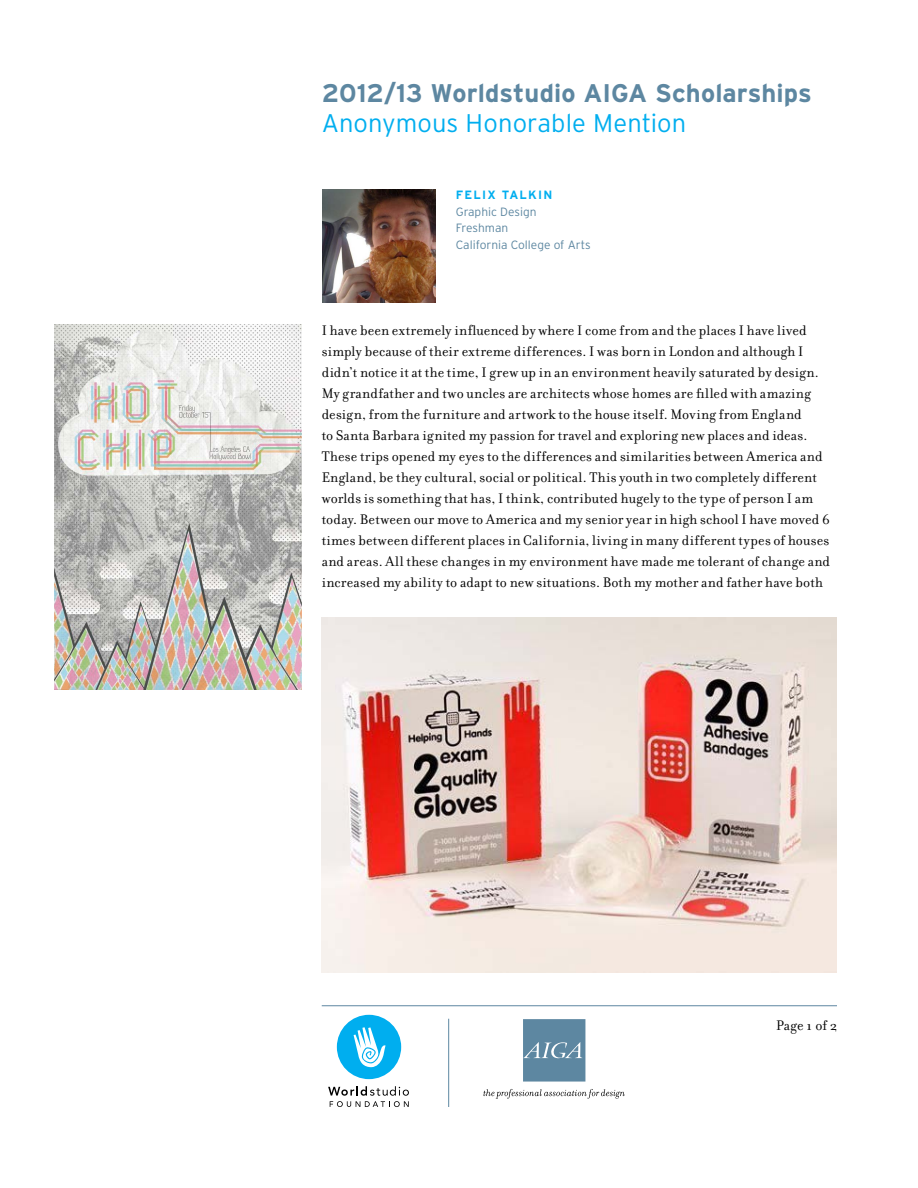
<style>
.page{position:relative;width:918px;height:1188px;background:#fff}
.page>*{position:absolute;margin:0;border:0;box-sizing:border-box;transform-origin:0 0}
.t1{font:700 25.5px "Interstate";color:#5d87a1}
.t2{font:300 25.5px "Interstate";letter-spacing:.005em;color:#00aeef}
.t3{font:15px/21px "Filosofia";letter-spacing:.015em;color:#000}
.t4{font:300 12px/16.5px "Interstate";color:#5d87a1}
.t5{font:700 12px "Interstate";color:#00aeef}
</style>
<div class="page">
<svg style="left:328px;top:1086px;width:81px;height:21px"></svg>
<div style="left:337px;top:1015px;width:64px;height:64px;background:#00aeef;border-radius:50%"></div>
<svg style="left:354px;top:1027px;width:32px;height:40px"></svg>
<svg style="left:523px;top:1019px;width:62px;height:63px;background:#678ea7"></svg>
<svg style="left:483px;top:1089px;width:142px;height:10px"></svg>
<hr style="left:322px;top:1005px;width:515px;height:1px;background:#5d87a1">
<hr style="left:448px;top:1019px;width:1px;height:88px;background:#5d87a1">
<img style="left:323px;top:189px;width:112px;height:114px">
<img style="left:322px;top:617px;width:515px;height:356px">
<img style="left:54px;top:324px;width:248px;height:365px">
<h1 class="t1" style="left:322px;top:78px;width:492px">2012/13 Worldstudio AIGA Scholarships</h1>
<h1 class="t2" style="left:322px;top:108px;width:366px">Anonymous Honorable Mention</h1>
<p class="t5" style="left:456px;top:189px;width:98px">Felix Talki n</p>
<p class="t4" style="left:456px;top:203px;width:137px">Graphic Design<br>Freshman<br>California College of Arts</p>
<p class="t3" style="left:322px;top:320px;width:510px">I have been extremely influenced by where I come from and the places I have lived simply because of their extreme differences. I was born in London and although I didn’t notice it at the time, I grew up in an environment heavily saturated by design.<br>My grandfather and two uncles are architects whose homes are filled with amazing design, from the furniture and artwork to the house itself. Moving from England<br>to Santa Barbara ignited my passion for travel and exploring new places and ideas.<br>These trips opened my eyes to the differences and similarities between America and England, be they cultural, social or political. This youth in two completely different worlds is something that has, I think, contributed hugely to the type of person I am today. Between our move to America and my senior year in high school I have moved 6 times between different places in California, living in many different types of houses and areas. All these changes in my environment have made me tolerant of change and increased my ability to adapt to new situations. Both my mother and father have both</p>
<p class="t3" style="left:776px;top:1015px;width:62px">Page 1 of 2</p>
</div>
